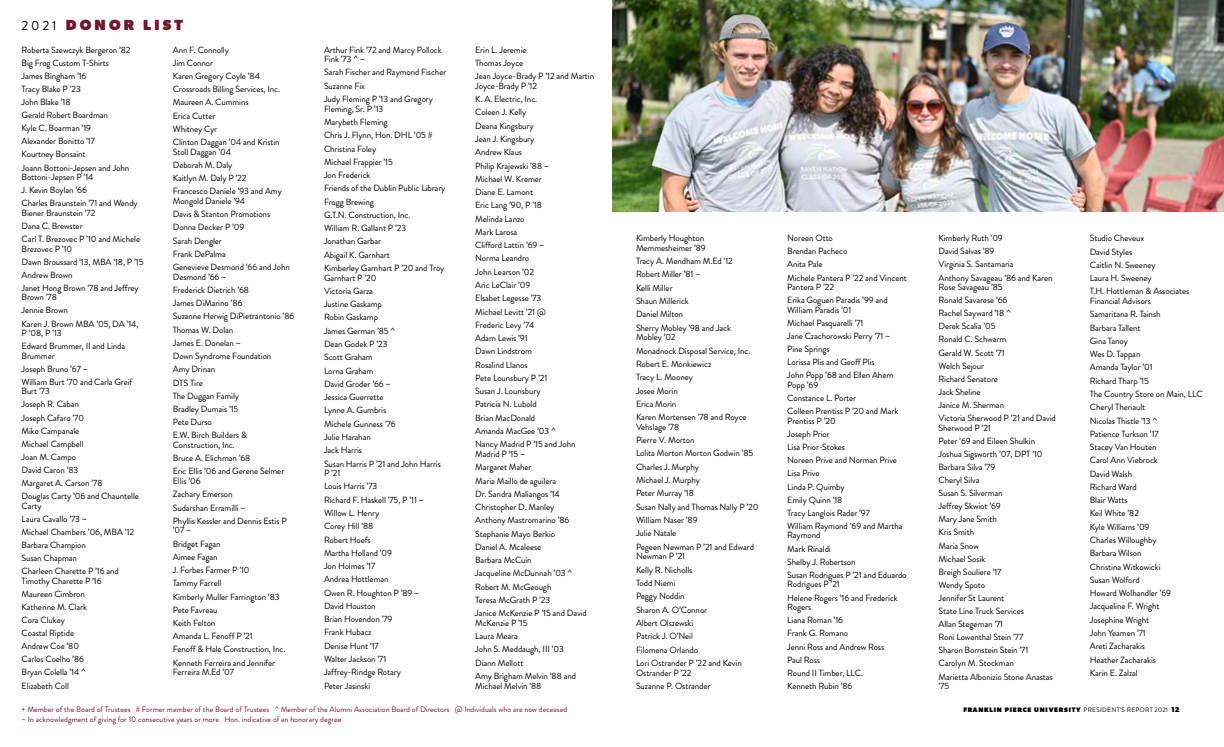
<style>
.page{position:relative;width:1224px;height:747px;background:#fff}
.page>*{position:absolute;margin:0;border:0;box-sizing:border-box;transform-origin:0 0}
.t1{font:800 14.8px "Gibson";letter-spacing:.215em;color:#6f1931}
.t2{font:9px/13.3px "Brandon Grotesque";letter-spacing:-.01em;color:#000}
.t3{font:8px/10px "Brandon Grotesque";color:#6f1931}
.t4{font:800 6.5px "Gibson";letter-spacing:.12em;color:#000}
.s1{font-family:"Brandon Grotesque";font-weight:400;font-size:13.2px;color:#000}
.s2{font-family:"Brandon Grotesque";font-weight:400}
.s3{font-size:7px}
</style>
<div class="page">
<img style="left:612px;top:0;width:612px;height:212px">
<h1 class="t1" style="left:22px;top:16px;width:163px"><span class="s1">2021</span> DONOR LIST</h1>
<p class="t2" style="left:22px;top:43px;width:111px">Roberta Szewczyk Bergeron ’82<br>Big Frog Custom T-Shirts<br>James Bingham ’16<br>Tracy Blake P ’23<br>John Blake ’18<br>Gerald Robert Boardman<br>Kyle C. Boarman ’19<br>Alexander Bonitto ’17<br>Kourtney Bonsaint<br>Joann Bottoni-Jepsen and John</p>
<p class="t2" style="left:22px;top:171px;width:118px">Bottoni-Jepsen P ’14<br>J. Kevin Boylan ’66<br>Charles Braunstein ’71 and Wendy</p>
<p class="t2" style="left:22px;top:206px;width:120px">Biener Braunstein ’72<br>Dana C. Brewster<br>Carl T. Brezovec P ’10 and Michele</p>
<p class="t2" style="left:22px;top:242px;width:123px">Brezovec P ’10<br>Dawn Broussard ’13, MBA ’18, P ’15<br>Andrew Brown<br>Janet Hong Brown ’78 and Jeffrey</p>
<p class="t2" style="left:22px;top:291px;width:118px">Brown ’78<br>Jennie Brown<br>Karen J. Brown MBA ’05, DA ’14,</p>
<p class="t2" style="left:22px;top:327px;width:105px">P ’08, P ’13<br>Edward Brummer, II and Linda</p>
<p class="t2" style="left:22px;top:349px;width:112px">Brummer<br>Joseph Bruno ’67 ~<br>William Burt ’70 and Carla Greif</p>
<p class="t2" style="left:22px;top:385px;width:119px">Burt ’73<br>Joseph R. Caban<br>Joseph Cafaro ’70<br>Mike Campanale<br>Michael Campbell<br>Joan M. Campo<br>David Caron ’83<br>Margaret A. Carson ’78<br>Douglas Carty ’06 and Chauntelle</p>
<p class="t2" style="left:22px;top:499px;width:114px">Carty<br>Laura Cavallo ’73 ~<br>Michael Chambers ’06, MBA ’12<br>Barbara Champion<br>Susan Chapman<br>Charleen Charette P ’16 and</p>
<p class="t2" style="left:22px;top:574px;width:82px">Timothy Charette P ’16<br>Maureen Cimbron<br>Katherine M. Clark<br>Cora Clukey<br>Coastal Riptide<br>Andrew Coe ’80<br>Carlos Coelho ’86<br>Bryan Colella ’14 ^<br>Elizabeth Coll</p>
<p class="t2" style="left:173px;top:43px;width:109px">Ann F. Connolly<br>Jim Connor<br>Karen Gregory Coyle ’84<br>Crossroads Billing Services, Inc.<br>Maureen A. Cummins<br>Erica Cutter<br>Whitney Cyr<br>Clinton Daggan ’04 and Kristin</p>
<p class="t2" style="left:173px;top:145px;width:111px">Stoll Daggan ’04<br>Deborah M. Daly<br>Kaitlyn M. Daly P ’22<br>Francesco Daniele ’93 and Amy</p>
<p class="t2" style="left:173px;top:194px;width:119px">Mongold Daniele ’94<br>Davis &amp; Stanton Promotions<br>Donna Decker P ’09<br>Sarah Dengler<br>Frank DePalma<br>Genevieve Desmond ’66 and John</p>
<p class="t2" style="left:173px;top:270px;width:123px">Desmond ’66 ~<br>Frederick Dietrich ’68<br>James DiMarino ’86<br>Suzanne Herwig DiPietrantonio ’86<br>Thomas W. Dolan<br>James E. Donelan ~<br>Down Syndrome Foundation<br>Amy Drinan<br>DTS Tire<br>The Duggan Family<br>Bradley Dumais ’15<br>Pete Durso<br>E.W. Birch Builders &amp;</p>
<p class="t2" style="left:173px;top:438px;width:113px">Construction, Inc.<br>Bruce A. Elichman ’68<br>Eric Ellis ’06 and Gerene Selmer</p>
<p class="t2" style="left:173px;top:475px;width:116px">Ellis ’06<br>Zachary Emerson<br>Sudarshan Erramilli ~<br>Phyllis Kessler and Dennis Estis P</p>
<p class="t2" style="left:173px;top:524px;width:114px">’07 ~<br>Bridget Fagan<br>Aimee Fagan<br>J. Forbes Farmer P ’10<br>Tammy Farrell<br>Kimberly Muller Farrington ’83<br>Pete Favreau<br>Keith Felton<br>Amanda L. Fenoff P ’21<br>Fenoff &amp; Hale Construction, Inc.<br>Kenneth Ferreira and Jennifer</p>
<p class="t2" style="left:173px;top:666px;width:63px">Ferreira M.Ed ’07</p>
<p class="t2" style="left:324px;top:45px;width:119px;line-height:9.7px">Arthur Fink ’72 and Marcy Pollock<br>Fink ’73 ^ ~</p>
<p class="t2" style="left:324px;top:66px;width:124px">Sarah Fischer and Raymond Fischer<br>Suzanne Fix<br>Judy Fleming P ’13 and Gregory</p>
<p class="t2" style="left:324px;top:102px;width:123px">Fleming, Sr. P ’13<br>Marybeth Fleming<br>Chris J. Flynn, Hon. DHL ’05 #<br>Christina Foley<br>Michael Frappier ’15<br>Jon Frederick<br>Friends of the Dublin Public Library<br>Frogg Brewing<br>G.T.N. Construction, Inc.<br>William R. Gallant P ’23<br>Jonathan Garbar<br>Abigail K. Garnhart<br>Kimberley Garnhart P ’20 and Troy</p>
<p class="t2" style="left:324px;top:271px;width:119px">Garnhart P ’20<br>Victoria Garza<br>Justine Gaskamp<br>Robin Gaskamp<br>James German ’85 ^<br>Dean Godek P ’23<br>Scott Graham<br>Lorna Graham<br>David Groder ’66 ~<br>Jessica Guerrette<br>Lynne A. Gumbris<br>Michele Gunness ’76<br>Julie Harahan<br>Jack Harris<br>Susan Harris P ’21 and John Harris</p>
<p class="t2" style="left:324px;top:467px;width:101px">P ’21<br>Louis Harris ’73<br>Richard F. Haskell ’75, P ’11 ~<br>Willow L. Henry<br>Corey Hill ’88<br>Robert Hoefs<br>Martha Holland ’09<br>Jon Holmes ’17<br>Andrea Hottleman<br>Owen R. Houghton P ’89 ~<br>David Houston<br>Brian Hovendon ’79<br>Frank Hubacz<br>Denise Hunt ’17<br>Walter Jackson ’71<br>Jaffrey-Rindge Rotary<br>Peter Jasinski</p>
<p class="t2" style="left:475px;top:43px;width:121px">Erin L. Jeremie<br>Thomas Joyce<br>Jean Joyce-Brady P ’12 and Martin</p>
<p class="t2" style="left:475px;top:79px;width:102px">Joyce-Brady P ’12<br>K. A. Electric, Inc.<br>Coleen J. Kelly<br>Deana Kingsbury<br>Jean J. Kingsbury<br>Andrew Klaus<br>Philip Krajewski ’88 ~<br>Michael W. Kremer<br>Diane E. Lamont<br>Eric Lang ’90, P ’18<br>Melinda Lanzo<br>Mark Larosa<br>Clifford Lattin ’69 ~<br>Norma Leandro<br>John Learson ’02<br>Aric LeClair ’09<br>Elsabet Legesse ’73<br>Michael Levitt ’21 @<br>Frederic Levy ’74<br>Adam Lewis ’91<br>Dawn Lindstrom<br>Rosalind Llanos<br>Pete Lounsbury P ’21<br>Susan J. Lounsbury<br>Patricia N. Lubold<br>Brian MacDonald<br>Amanda MacGee ’03 ^<br>Nancy Madrid P ’15 and John</p>
<p class="t2" style="left:475px;top:447px;width:113px">Madrid P ’15 ~<br>Margaret Maher<br>Maria Maillo de aguilera<br>Dr. Sandra Maliangos ’14<br>Christopher D. Manley<br>Anthony Mastromarino ’86<br>Stephanie Mayo Berkio<br>Daniel A. Mcaleese<br>Barbara McCuin<br>Jacqueline McDunnah ’03 ^<br>Robert M. McGeough<br>Teresa McGrath P ’23<br>Janice McKenzie P ’15 and David</p>
<p class="t2" style="left:475px;top:616px;width:102px">McKenzie P ’15<br>Laura Meara<br>John S. Meddaugh, III ’03<br>Diann Mellott<br>Amy Brigham Melvin ’88 and</p>
<p class="t2" style="left:475px;top:679px;width:68px">Michael Melvin ’88</p>
<p class="t2" style="left:636px;top:233px;width:71px;line-height:9.7px">Kimberly Houghton<br>Memmesheimer ’89</p>
<p class="t2" style="left:636px;top:254px;width:98px">Tracy A. Mendham M.Ed ’12<br>Robert Miller ’81 ~<br>Kelli Miller<br>Shaun Millerick<br>Daniel Milton<br>Sherry Mobley ’98 and Jack</p>
<p class="t2" style="left:636px;top:331px;width:116px">Mobley ’02<br>Monadnock Disposal Service, Inc.<br>Robert E. Monkiewicz<br>Tracy L. Mooney<br>Josee Morin<br>Erica Morin<br>Karen Mortensen ’78 and Royce</p>
<p class="t2" style="left:636px;top:420px;width:124px">Vehslage ’78<br>Pierre V. Morton<br>Lolita Morton Morton Godwin ’85<br>Charles J. Murphy<br>Michael J. Murphy<br>Peter Murray ’18<br>Susan Nally and Thomas Nally P ’20<br>William Naser ’89<br>Julie Natale<br>Pegeen Newman P ’21 and Edward</p>
<p class="t2" style="left:636px;top:550px;width:107px">Newman P ’21<br>Kelly R. Nicholls<br>Todd Niemi<br>Peggy Noddin<br>Sharon A. O’Connor<br>Albert Olszewski<br>Patrick J. O’Neil<br>Filomena Orlando<br>Lori Ostrander P ’22 and Kevin</p>
<p class="t2" style="left:636px;top:666px;width:76px">Ostrander P ’22<br>Suzanne P. Ostrander</p>
<p class="t2" style="left:787px;top:232px;width:121px">Noreen Otto<br>Brendan Pacheco<br>Anita Pale<br>Michele Pantera P ’22 and Vincent</p>
<p class="t2" style="left:787px;top:281px;width:102px">Pantera P ’22<br>Erika Goguen Paradis ’99 and</p>
<p class="t2" style="left:787px;top:303px;width:108px">William Paradis ’01<br>Michael Pasquarelli ’71<br>Jane Czachorowski Perry ’71 ~<br>Pine Springs<br>Lorissa Plis and Geoff Plis<br>John Popp ’68 and Ellen Ahern</p>
<p class="t2" style="left:787px;top:378px;width:113px">Popp ’69<br>Constance L. Porter<br>Colleen Prentiss P ’20 and Mark</p>
<p class="t2" style="left:787px;top:414px;width:117px">Prentiss P ’20<br>Joseph Prior<br>Lisa Prior-Stokes<br>Noreen Prive and Norman Prive<br>Lisa Prive<br>Linda P. Quimby<br>Emily Quinn ’18<br>Tracy Langlois Rader ’97<br>William Raymond ’69 and Martha</p>
<p class="t2" style="left:787px;top:529px;width:121px">Raymond<br>Mark Rinaldi<br>Shelby J. Robertson<br>Susan Rodrigues P ’21 and Eduardo</p>
<p class="t2" style="left:787px;top:578px;width:112px">Rodrigues P ’21<br>Helene Rogers ’16 and Frederick</p>
<p class="t2" style="left:787px;top:601px;width:99px">Rogers<br>Liana Roman ’16<br>Frank G. Romano<br>Jenni Ross and Andrew Ross<br>Paul Ross<br>Round II Timber, LLC.<br>Kenneth Rubin ’86</p>
<p class="t2" style="left:939px;top:232px;width:115px">Kimberly Ruth ’09<br>David Salvas ’89<br>Virginia S. Santamaria<br>Anthony Savageau ’86 and Karen</p>
<p class="t2" style="left:939px;top:281px;width:119px">Rose Savageau ’85<br>Ronald Savarese ’66<br>Rachel Sayward ’18 ^<br>Derek Scalia ’05<br>Ronald C. Schwarm<br>Gerald W. Scott ’71<br>Welch Sejour<br>Richard Senatore<br>Jack Sheline<br>Janice M. Sherman<br>Victoria Sherwood P ’21 and David</p>
<p class="t2" style="left:939px;top:421px;width:116px">Sherwood P ’21<br>Peter ’69 and Eileen Shulkin<br>Joshua Sigsworth ’07, DPT ’10<br>Barbara Silva ’79<br>Cheryl Silva<br>Susan S. Silverman<br>Jeffrey Skwiot ’69<br>Mary Jane Smith<br>Kris Smith<br>Maria Snow<br>Michael Sosik<br>Breigh Souliere ’17<br>Wendy Spoto<br>Jennifer St Laurent<br>State Line Truck Services<br>Allan Stegeman ’71<br>Roni Lowenthal Stein ’77<br>Sharon Bornstein Stein ’71<br>Carolyn M. Stockman<br>Marietta Albonizio Stone Anastas</p>
<p class="t2" style="left:939px;top:679px;width:12px">’75</p>
<p class="t2" style="left:1090px;top:232px;width:101px">Studio Cheveux<br>David Styles<br>Caitlin N. Sweeney<br>Laura H. Sweeney<br>T.H. Hottleman &amp; Associates</p>
<p class="t2" style="left:1090px;top:294px;width:114px">Financial Advisors<br>Samaritana R. Tainsh<br>Barbara Tallent<br>Gina Tanoy<br>Wes D. Tappan<br>Amanda Taylor ’01<br>Richard Tharp ’15<br>The Country Store on Main, LLC<br>Cheryl Theriault<br>Nicolas Thistle ’13 ^<br>Patience Turkson ’17<br>Stacey Van Houten<br>Carol Ann Viebrock<br>David Walsh<br>Richard Ward<br>Blair Watts<br>Keil White ’82<br>Kyle Williams ’09<br>Charles Willoughby<br>Barbara Wilson<br>Christina Witkowicki<br>Susan Wolford<br>Howard Wolhandler ’69<br>Jacqueline F. Wright<br>Josephine Wright<br>John Yeamen ’71<br>Areti Zacharakis<br>Heather Zacharakis<br>Karin E. Zalzal</p>
<p class="t3" style="left:22px;top:704px;width:547px">+ Member of the Board of Trustees # Former member of the Board of Trustees ^ Member of the Alumni Association Board of Directors @ Individuals who are now deceased ~ In acknowledgment of giving for 10 consecutive years or more Hon. indicative of an honorary degree</p>
<p class="t4" style="left:963px;top:706px;width:218px">FRANKLIN PIERCE UNIVERSITY <span class="s2">PRESIDENT’S REPORT 2021</span> <span class="s3">12</span></p>
<p class="t4" style="left:971px;top:706px;width:218px">FRANKLIN PIERCE UNIVERSITY <span class="s2">PRESIDENT’S REPORT 021</span> <span class="s3">11</span></p>
</div>
